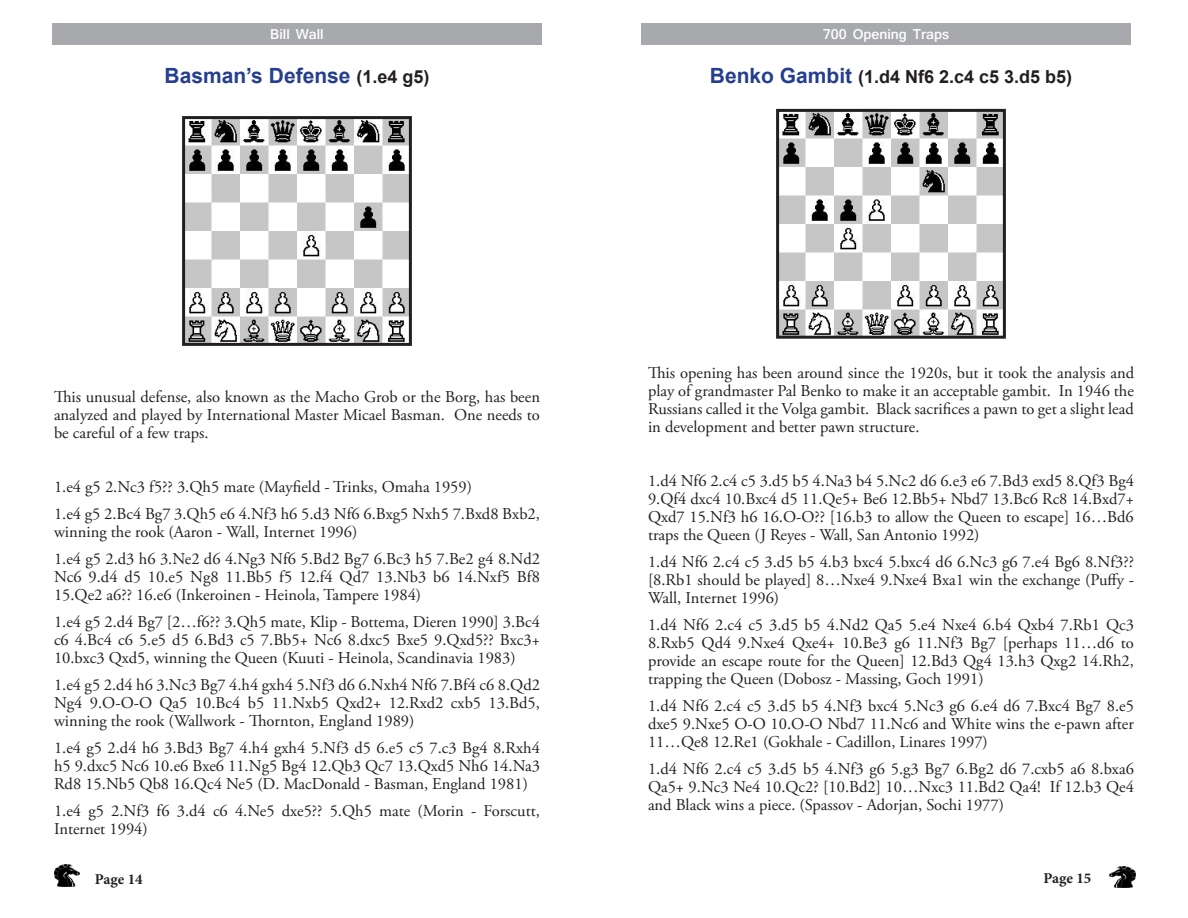
<style>
.page{position:relative;width:1188px;height:918px;background:#fff}
.page>*{position:absolute;margin:0;border:0;box-sizing:border-box;transform-origin:0 0}
.Sub_Headers{font:700 21px "Arial";color:#253f8e}
.Sub_Headers-2{font:700 18px "Arial";color:#231f20}
.Body_Text{font:16.5px/18px "Adobe Garamond Pro";color:#231f20;text-align:justify}
.t1{font:700 15px "Shruti";color:#fff}
.t2{font:700 15px "Minion Pro";color:#231f20}
.s1{font-size:18px;color:#231f20}
.s2{font-size:21px;color:#253f8e}
</style>
<div class="page">
<img style="left:54px;top:865px;width:26px;height:21px">
<img style="left:1110px;top:866px;width:26px;height:22px">
<div style="left:642px;top:24px;width:489px;height:21px;background:#a8a9ad"></div>
<div style="left:52px;top:24px;width:490px;height:21px;background:#a8a9ad"></div>
<img style="left:186px;top:120px;width:222px;height:222px">
<div style="left:182px;top:116px;width:230px;height:230px;border:3px solid #231f20"></div>
<img style="left:780px;top:113px;width:222px;height:222px">
<div style="left:776px;top:109px;width:230px;height:230px;border:3px solid #231f20"></div>
<p class="t1" style="left:270px;top:25px;width:55px">Bill Wall</p>
<p class="t1" style="left:823px;top:25px;width:128px">700 Opening Traps</p>
<p class="Sub_Headers" style="left:165px;top:61px;width:266px">Basman’s Defense <span class="s1">(1.e4 g5)</span></p>
<p class="Sub_Headers-2" style="left:710px;top:64px;width:364px"><span class="s2">Benko Gambit</span> (1.d4 Nf6 2.c4 c5 3.d5 b5)</p>
<p class="Body_Text" style="left:54px;top:389px;width:488px">This unusual defense, also known as the Macho Grob or the Borg, has been analyzed and played by International Master Micael Basman. One needs to be careful of a few traps.</p>
<p class="Body_Text" style="left:54px;top:479px;width:420px">1.e4 g5 2.Nc3 f5?? 3.Qh5 mate (Mayfield - Trinks, Omaha 1959)</p>
<p class="Body_Text" style="left:54px;top:506px;width:488px">1.e4 g5 2.Bc4 Bg7 3.Qh5 e6 4.Nf3 h6 5.d3 Nf6 6.Bxg5 Nxh5 7.Bxd8 Bxb2, winning the rook (Aaron - Wall, Internet 1996)</p>
<p class="Body_Text" style="left:54px;top:551px;width:487px">1.e4 g5 2.d3 h6 3.Ne2 d6 4.Ng3 Nf6 5.Bd2 Bg7 6.Bc3 h5 7.Be2 g4 8.Nd2<br>Nc6 9.d4 d5 10.e5 Ng8 11.Bb5 f5 12.f4 Qd7 13.Nb3 b6 14.Nxf5 Bf8<br>15.Qe2 a6?? 16.e6 (Inkeroinen - Heinola, Tampere 1984)</p>
<p class="Body_Text" style="left:54px;top:614px;width:487px">1.e4 g5 2.d4 Bg7 [2…f6?? 3.Qh5 mate, Klip - Bottema, Dieren 1990] 3.Bc4 c6 4.Bc4 c6 5.e5 d5 6.Bd3 c5 7.Bb5+ Nc6 8.dxc5 Bxe5 9.Qxd5?? Bxc3+ 10.bxc3 Qxd5, winning the Queen (Kuuti - Heinola, Scandinavia 1983)</p>
<p class="Body_Text" style="left:54px;top:677px;width:488px">1.e4 g5 2.d4 h6 3.Nc3 Bg7 4.h4 gxh4 5.Nf3 d6 6.Nxh4 Nf6 7.Bf4 c6 8.Qd2<br>Ng4 9.O-O-O Qa5 10.Bc4 b5 11.Nxb5 Qxd2+ 12.Rxd2 cxb5 13.Bd5, winning the rook (Wallwork - Thornton, England 1989)</p>
<p class="Body_Text" style="left:54px;top:740px;width:488px">1.e4 g5 2.d4 h6 3.Bd3 Bg7 4.h4 gxh4 5.Nf3 d5 6.e5 c5 7.c3 Bg4 8.Rxh4 h5 9.dxc5 Nc6 10.e6 Bxe6 11.Ng5 Bg4 12.Qb3 Qc7 13.Qxd5 Nh6 14.Na3<br>Rd8 15.Nb5 Qb8 16.Qc4 Ne5 (D. MacDonald - Basman, England 1981)</p>
<p class="Body_Text" style="left:54px;top:803px;width:487px">1.e4 g5 2.Nf3 f6 3.d4 c6 4.Ne5 dxe5?? 5.Qh5 mate (Morin - Forscutt,<br>Internet 1994)</p>
<p class="Body_Text" style="left:648px;top:365px;width:488px">This opening has been around since the 1920s, but it took the analysis and play of grandmaster Pal Benko to make it an acceptable gambit. In 1946 the Russians called it the Volga gambit. Black sacrifices a pawn to get a slight lead in development and better pawn structure.</p>
<p class="Body_Text" style="left:648px;top:473px;width:488px">1.d4 Nf6 2.c4 c5 3.d5 b5 4.Na3 b4 5.Nc2 d6 6.e3 e6 7.Bd3 exd5 8.Qf3 Bg4<br>9.Qf4 dxc4 10.Bxc4 d5 11.Qe5+ Be6 12.Bb5+ Nbd7 13.Bc6 Rc8 14.Bxd7+ Qxd7 15.Nf3 h6 16.O-O?? [16.b3 to allow the Queen to escape] 16…Bd6 traps the Queen (J Reyes - Wall, San Antonio 1992)</p>
<p class="Body_Text" style="left:648px;top:554px;width:488px">1.d4 Nf6 2.c4 c5 3.d5 b5 4.b3 bxc4 5.bxc4 d6 6.Nc3 g6 7.e4 Bg6 8.Nf3?? [8.Rb1 should be played] 8…Nxe4 9.Nxe4 Bxa1 win the exchange (Puffy - Wall, Internet 1996)</p>
<p class="Body_Text" style="left:648px;top:617px;width:488px">1.d4 Nf6 2.c4 c5 3.d5 b5 4.Nd2 Qa5 5.e4 Nxe4 6.b4 Qxb4 7.Rb1 Qc3<br>8.Rxb5 Qd4 9.Nxe4 Qxe4+ 10.Be3 g6 11.Nf3 Bg7 [perhaps 11…d6 to provide an escape route for the Queen] 12.Bd3 Qg4 13.h3 Qxg2 14.Rh2, trapping the Queen (Dobosz - Massing, Goch 1991)</p>
<p class="Body_Text" style="left:648px;top:698px;width:487px">1.d4 Nf6 2.c4 c5 3.d5 b5 4.Nf3 bxc4 5.Nc3 g6 6.e4 d6 7.Bxc4 Bg7 8.e5 dxe5 9.Nxe5 O-O 10.O-O Nbd7 11.Nc6 and White wins the e-pawn after 11…Qe8 12.Re1 (Gokhale - Cadillon, Linares 1997)</p>
<p class="Body_Text" style="left:648px;top:761px;width:488px">1.d4 Nf6 2.c4 c5 3.d5 b5 4.Nf3 g6 5.g3 Bg7 6.Bg2 d6 7.cxb5 a6 8.bxa6<br>Qa5+ 9.Nc3 Ne4 10.Qc2? [10.Bd2] 10…Nxc3 11.Bd2 Qa4! If 12.b3 Qe4 and Black wins a piece. (Spassov - Adorjan, Sochi 1977)</p>
<p class="t2" style="left:95px;top:869px;width:49px">Page 14</p>
<p class="t2" style="left:1044px;top:868px;width:49px">Page 15</p>
</div>
